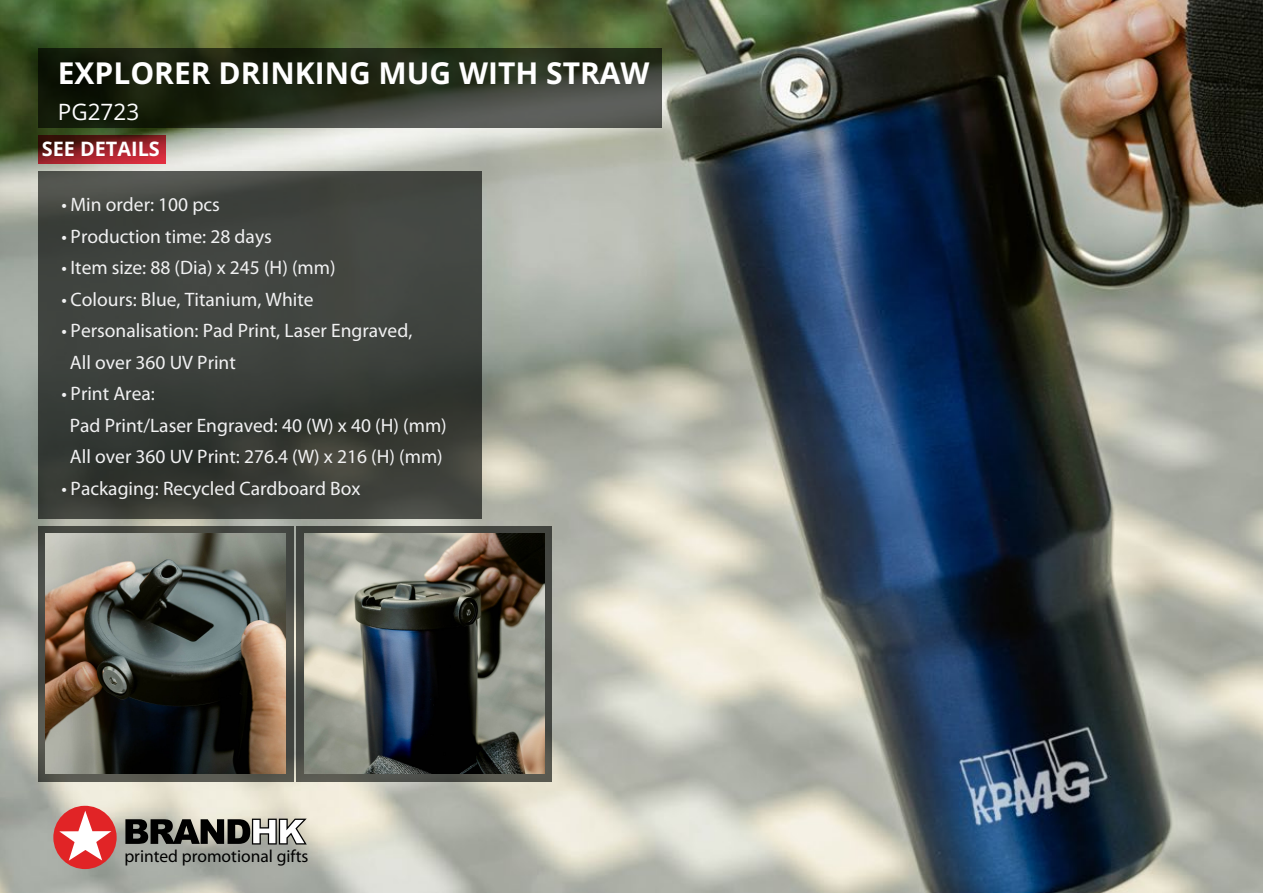
<style>
.page{position:relative;width:1263px;height:893px;background:#fff}
.page>*{position:absolute;margin:0;border:0;box-sizing:border-box;transform-origin:0 0}
.t1{font:700 30px "Open Sans";color:#fff}
.t2{font:22.5px "Open Sans";color:#fff}
.t3{font:700 19.8px "Open Sans";color:#fff}
.t4{font:19.5px/31.5px "Myriad Pro";color:#f1f1f2}
.t5{font:17.55px "Myriad Pro";color:#000}
</style>
<div class="page">
<img style="left:0;top:0;width:1262px;height:893px">
<div style="left:53px;top:805px;width:64px;height:64px;background:#e12426;border-radius:50%"></div>
<svg style="left:59px;top:811px;width:52px;height:50px"></svg>
<svg style="left:125px;top:819px;width:182px;height:25px;background:#64635f"></svg>
<svg style="left:38px;top:526px;width:255px;height:255px;background:#51524b"></svg>
<img style="left:46px;top:534px;width:240px;height:240px">
<svg style="left:297px;top:526px;width:255px;height:255px;background:#4f504a"></svg>
<img style="left:304px;top:534px;width:240px;height:240px">
<svg style="left:39px;top:48px;width:623px;height:79px;background:#2a3122"></svg>
<svg style="left:39px;top:172px;width:443px;height:347px;background:#3d403b"></svg>
<svg style="left:38px;top:135px;width:128px;height:28px;background:#881e23"></svg>
<h1 class="t1" style="left:58px;top:52px;width:593px">EXPLORER DRINKING MUG WITH STRAW</h1>
<p class="t2" style="left:58px;top:96px;width:83px">PG2723</p>
<p class="t3" style="left:42px;top:136px;width:120px">SEE DETAILS</p>
<p class="t4" style="left:62px;top:188px;width:160px">• Min order: 100 pcs</p>
<p class="t4" style="left:62px;top:220px;width:212px">• Production time: 28 days</p>
<p class="t4" style="left:62px;top:251px;width:275px">• Item size: 88 (Dia) x 245 (H) (mm)</p>
<p class="t4" style="left:62px;top:283px;width:253px">• Colours: Blue, Titanium, White</p>
<p class="t4" style="left:70px;top:314px;width:344px;text-indent:-8px">• Personalisation: Pad Print, Laser Engraved,<br>All over 360 UV Print</p>
<p class="t4" style="left:70px;top:377px;width:378px;text-indent:-8px">• Print Area:<br>Pad Print/Laser Engraved: 40 (W) x 40 (H) (mm)<br>All over 360 UV Print: 276.4 (W) x 216 (H) (mm)</p>
<p class="t4" style="left:62px;top:472px;width:300px">• Packaging: Recycled Cardboard Box</p>
<p class="t5" style="left:124px;top:845px;width:186px">printed promotional gifts</p>
</div>
